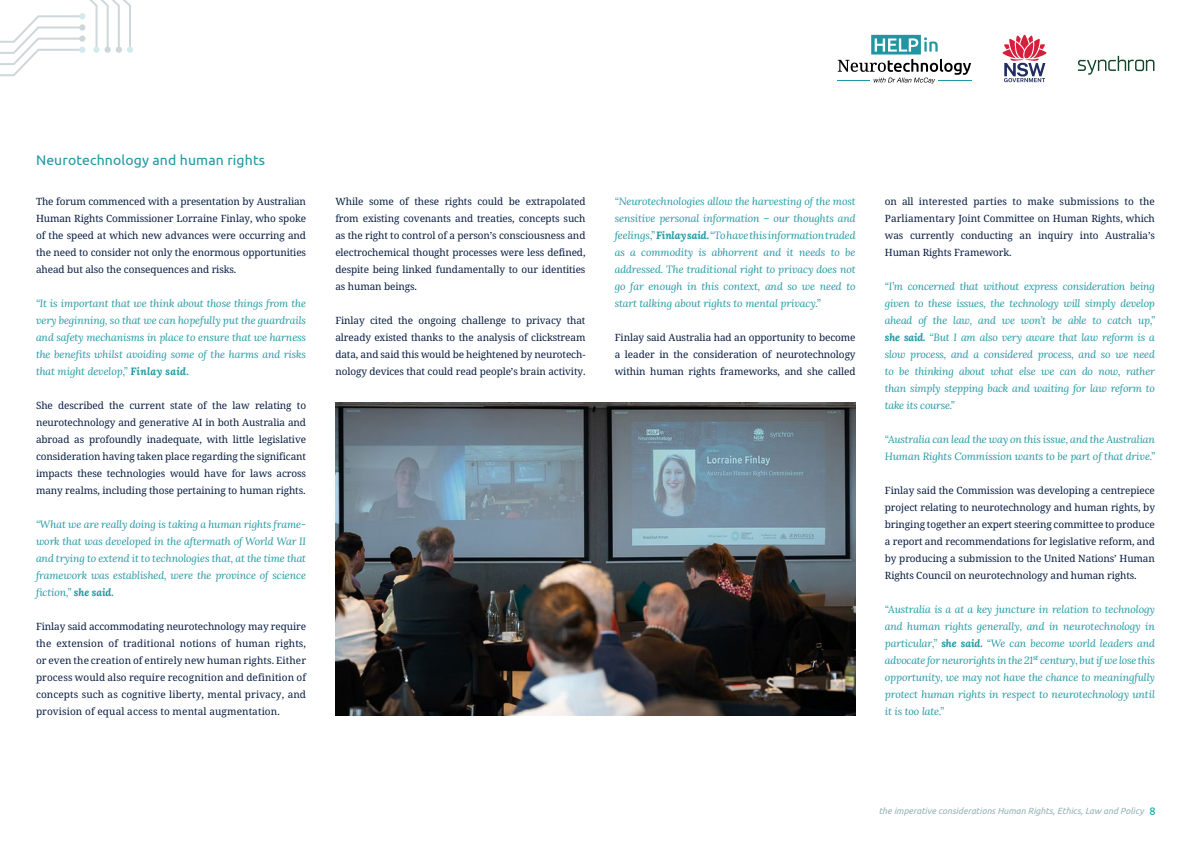
<style>
.page{position:relative;width:1191px;height:842px;background:#fff}
.page>*{position:absolute;margin:0;border:0;box-sizing:border-box;transform-origin:0 0}
.t1{font:14px "Ubuntu";letter-spacing:.01em;color:#2098a2}
.t2{font:11px "Ubuntu";color:#00aca7}
.t3{font:italic 10.5px/17px "Lora";letter-spacing:-.01em;color:#2098a2;text-align:justify}
.t4{font:10px/17px "Noto Serif Georgian";letter-spacing:-.01em;color:#091e43;text-align:justify}
.t5{font:italic 9px "Ubuntu";color:#93b2b8}
.s1{font-weight:700}
</style>
<div class="page">
<svg style="left:0;top:0;width:133px;height:77px"></svg>
<img style="left:335px;top:402px;width:520px;height:313px">
<svg style="left:837px;top:35px;width:134px;height:49px"></svg>
<hr style="left:837px;top:80px;width:33px;height:1px;background:#1f96a2">
<hr style="left:938px;top:80px;width:33px;height:1px;background:#1f96a2">
<svg style="left:1002px;top:35px;width:44px;height:47px"></svg>
<svg style="left:1078px;top:56px;width:76px;height:19px"></svg>
<h1 class="t1" style="left:36px;top:152px;width:230px">Neurotechnology and human rights</h1>
<p class="t4" style="left:36px;top:193px;width:272px">The forum commenced with a presentation by Australian Human Rights Commissioner Lorraine Finlay, who spoke of the speed at which new advances were occurring and the need to consider not only the enormous opportunities ahead but also the consequences and risks.</p>
<p class="t3" style="left:36px;top:295px;width:272px">“It is important that we think about those things from the very beginning, so that we can hopefully put the guardrails and safety mechanisms in place to ensure that we harness the benefits whilst avoiding some of the harms and risks that might develop,” <span class="s1">Finlay said.</span></p>
<p class="t4" style="left:36px;top:397px;width:272px">She described the current state of the law relating to neurotechnology and generative AI in both Australia and abroad as profoundly inadequate, with little legislative consideration having taken place regarding the significant impacts these technologies would have for laws across many realms, including those pertaining to human rights.</p>
<p class="t3" style="left:36px;top:516px;width:272px">“What we are really doing is taking a human rights frame&shy;work that was developed in the aftermath of World War II and trying to extend it to technologies that, at the time that framework was established, were the province of science fiction,” <span class="s1">she said.</span></p>
<p class="t4" style="left:36px;top:618px;width:272px">Finlay said accommodating neurotechnology may require the extension of traditional notions of human rights, or even the creation of entirely new human rights. Either process would also require recognition and definition of concepts such as cognitive liberty, mental privacy, and provision of equal access to mental augmentation.</p>
<p class="t4" style="left:335px;top:193px;width:252px">While some of these rights could be extrapolated from existing covenants and treaties, concepts such as the right to control of a person’s consciousness and electrochemical thought processes were less defined, despite being linked fundamentally to our identities as human beings.</p>
<p class="t4" style="left:335px;top:312px;width:252px">Finlay cited the ongoing challenge to privacy that already existed thanks to the analysis of clickstream data, and said this would be heightened by neurotech&shy;nology devices that could read people’s brain activity.</p>
<p class="t3" style="left:615px;top:193px;width:242px">“Neurotechnologies allow the harvesting of the most sensitive personal information – our thoughts and feelings,” <span class="s1">Finlay said.</span> “To have this information traded as a commodity is abhorrent and it needs to be addressed. The traditional right to privacy does not go far enough in this context, and so we need to start talking about rights to mental privacy.”</p>
<p class="t4" style="left:615px;top:329px;width:242px">Finlay said Australia had an opportunity to become a leader in the consideration of neurotechnology within human rights frameworks, and she called</p>
<p class="t4" style="left:885px;top:193px;width:271px">on all interested parties to make submissions to the Parliamentary Joint Committee on Human Rights, which was currently conducting an inquiry into Australia’s Human Rights Framework.</p>
<p class="t3" style="left:885px;top:278px;width:272px">“I’m concerned that without express consideration being given to these issues, the technology will simply develop ahead of the law, and we won’t be able to catch up,” <span class="s1">she said.</span> “But I am also very aware that law reform is a slow process, and a considered process, and so we need to be thinking about what else we can do now, rather than simply stepping back and waiting for law reform to take its course.”</p>
<p class="t3" style="left:885px;top:431px;width:272px">“Australia can lead the way on this issue, and the Australian<br>Human Rights Commission wants to be part of that drive.”</p>
<p class="t4" style="left:885px;top:482px;width:272px">Finlay said the Commission was developing a centrepiece project relating to neurotechnology and human rights, by bringing together an expert steering committee to produce a report and recommendations for legislative reform, and by producing a submission to the United Nations’ Human Rights Council on neurotechnology and human rights.</p>
<p class="t3" style="left:885px;top:601px;width:272px">“Australia is a at a key juncture in relation to technology and human rights generally, and in neurotechnology in particular,” <span class="s1">she said.</span> “We can become world leaders and advocate for neurorights in the 21<sup>st</sup> century, but if we lose this opportunity, we may not have the chance to meaningfully protect human rights in respect to neurotechnology until it is too late.”</p>
<p class="t5" style="left:878px;top:805px;width:266px">the imperative considerations Human Rights, Ethics, Law and Policy</p>
<p class="t2" style="left:1149px;top:804px;width:8px">8</p>
</div>
